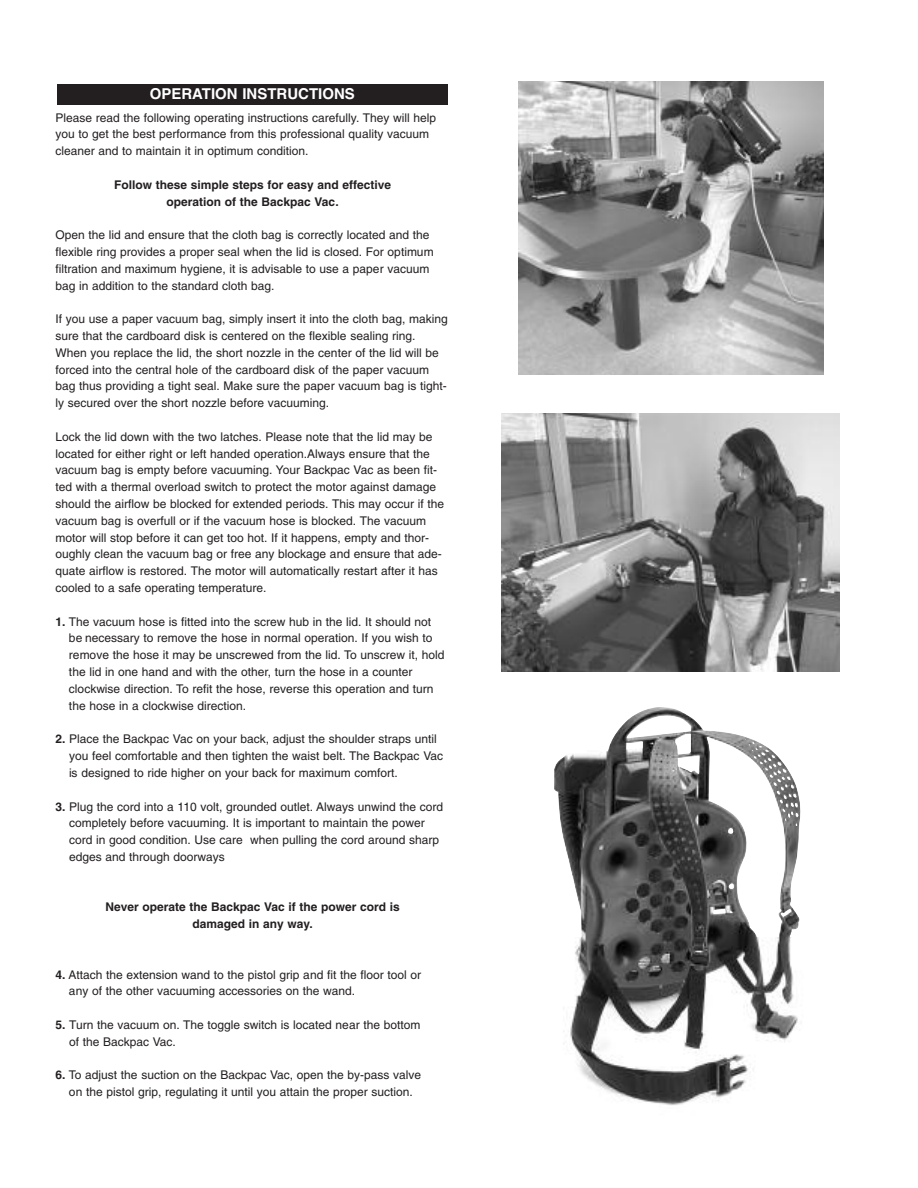
<style>
.page{position:relative;width:918px;height:1188px;background:#fff}
.page>*{position:absolute;margin:0;border:0;box-sizing:border-box;transform-origin:0 0}
.t1{font:700 15px "Helvetica";color:#fff}
.t2{font:12px/16.8px "Helvetica";color:#231f20}
.t3{font:700 12px/16.8px "Helvetica";color:#231f20;text-align:center}
.s1{font-weight:700}
</style>
<div class="page">
<div style="left:57px;top:84px;width:391px;height:21px;background:#231f20"></div>
<img style="left:554px;top:707px;width:247px;height:399px">
<img style="left:518px;top:82px;width:305px;height:292px">
<img style="left:502px;top:414px;width:337px;height:257px">
<p class="t1" style="left:150px;top:88px;width:207px">OPERATION INSTRUCTIONS</p>
<p class="t2" style="left:56px;top:110px;width:382px">Please read the following operating instructions carefully. They will help you to get the best performance from this professional quality vacuum cleaner and to maintain it in optimum condition.</p>
<p class="t3" style="left:114px;top:177px;width:279px">Follow these simple steps for easy and effective operation of the Backpac Vac.</p>
<p class="t2" style="left:56px;top:228px;width:380px">Open the lid and ensure that the cloth bag is correctly located and the flexible ring provides a proper seal when the lid is closed. For optimum filtration and maximum hygiene, it is advisable to use a paper vacuum bag in addition to the standard cloth bag.</p>
<p class="t2" style="left:56px;top:312px;width:394px">If you use a paper vacuum bag, simply insert it into the cloth bag, making sure that the cardboard disk is centered on the flexible sealing ring.<br>When you replace the lid, the short nozzle in the center of the lid will be forced into the central hole of the cardboard disk of the paper vacuum bag thus providing a tight seal. Make sure the paper vacuum bag is tight&shy;ly secured over the short nozzle before vacuuming.</p>
<p class="t2" style="left:55px;top:429px;width:390px">Lock the lid down with the two latches. Please note that the lid may be located for either right or left handed operation.Always ensure that the vacuum bag is empty before vacuuming. Your Backpac Vac as been fit&shy;ted with a thermal overload switch to protect the motor against damage should the airflow be blocked for extended periods. This may occur if the vacuum bag is overfull or if the vacuum hose is blocked. The vacuum motor will stop before it can get too hot. If it happens, empty and thor&shy;oughly clean the vacuum bag or free any blockage and ensure that ade&shy;quate airflow is restored. The motor will automatically restart after it has cooled to a safe operating temperature.</p>
<p class="t2" style="left:69px;top:614px;width:377px;text-indent:-13px"><span class="s1">1.</span> The vacuum hose is fitted into the screw hub in the lid. It should not be necessary to remove the hose in normal operation. If you wish to remove the hose it may be unscrewed from the lid. To unscrew it, hold the lid in one hand and with the other, turn the hose in a counter clockwise direction. To refit the hose, reverse this operation and turn the hose in a clockwise direction.</p>
<p class="t2" style="left:69px;top:732px;width:376px;text-indent:-14px"><span class="s1">2.</span> Place the Backpac Vac on your back, adjust the shoulder straps until you feel comfortable and then tighten the waist belt. The Backpac Vac is designed to ride higher on your back for maximum comfort.</p>
<p class="t2" style="left:69px;top:799px;width:376px;text-indent:-14px"><span class="s1">3.</span> Plug the cord into a 110 volt, grounded outlet. Always unwind the cord completely before vacuuming. It is important to maintain the power cord in good condition. Use care when pulling the cord around sharp edges and through doorways</p>
<p class="t3" style="left:105px;top:900px;width:296px">Never operate the Backpac Vac if the power cord is damaged in any way.</p>
<p class="t2" style="left:69px;top:967px;width:354px;text-indent:-13px"><span class="s1">4.</span> Attach the extension wand to the pistol grip and fit the floor tool or any of the other vacuuming accessories on the wand.</p>
<p class="t2" style="left:69px;top:1017px;width:353px;text-indent:-14px"><span class="s1">5.</span> Turn the vacuum on. The toggle switch is located near the bottom of the Backpac Vac.</p>
<p class="t2" style="left:56px;top:1068px;width:367px;text-align:center"><span class="s1">6.</span> To adjust the suction on the Backpac Vac, open the by-pass valve on the pistol grip, regulating it until you attain the proper suction.</p>
</div>
